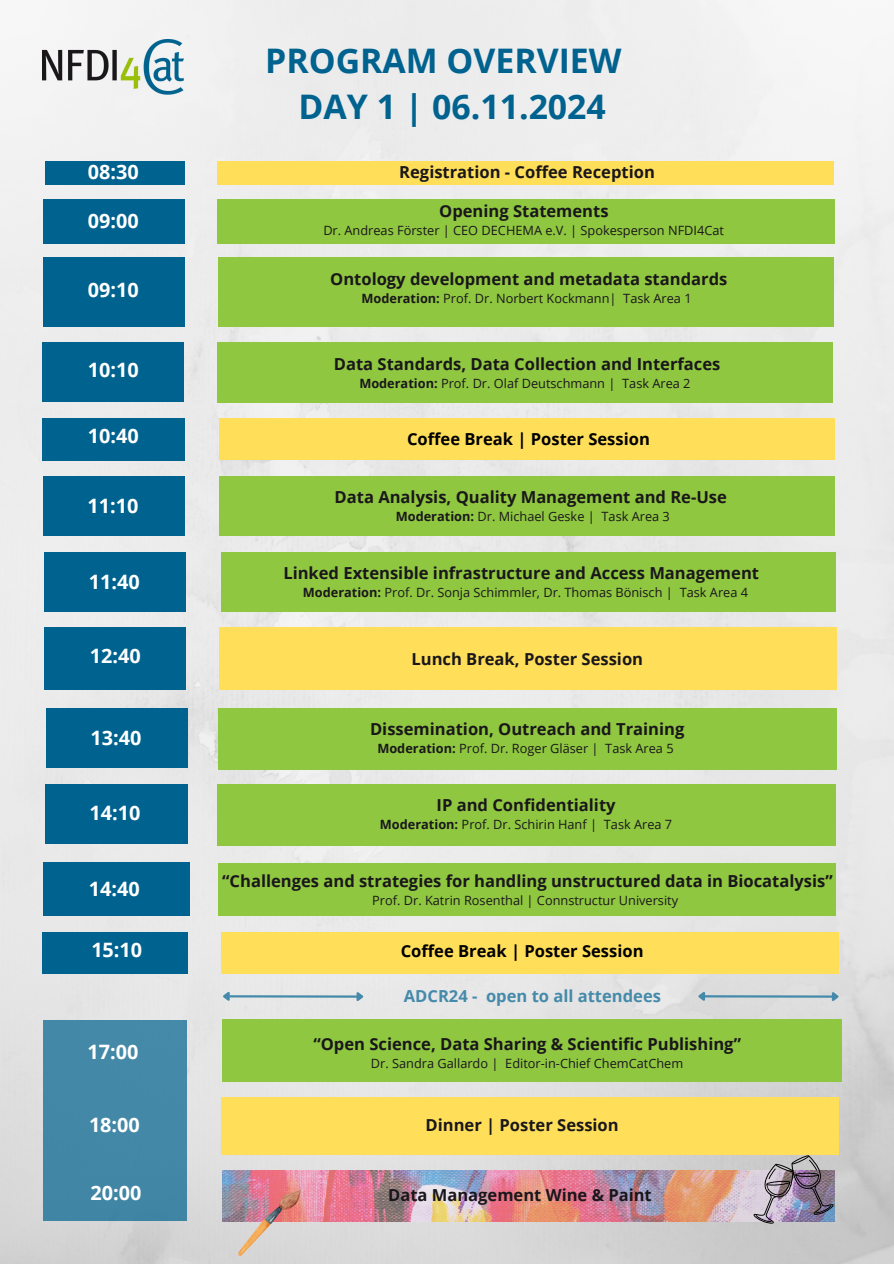
<style>
.page{position:relative;width:894px;height:1264px;background:#fff}
.page>*{position:absolute;margin:0;border:0;box-sizing:border-box;transform-origin:0 0}
.t1{font:700 33.9px/46.5px "Open Sans";color:#00628f;text-align:center}
.t2{font:700 19.8px "Open Sans";color:#fff}
.t3{font:700 16.5px "Open Sans";color:#1a171b}
.t4{font:700 16.5px "Open Sans";color:#000}
.t5{font:700 16.5px "Open Sans";color:#458aaa}
.t6{font:12.75px "Open Sans";color:#1a171b}
.s1{font-weight:700}
</style>
<div class="page">
<img style="left:0;top:0;width:893px;height:1263px">
<img style="left:43px;top:39px;width:140px;height:55px">
<div style="left:44px;top:199px;width:141px;height:45px;background:#00638f"></div>
<div style="left:45px;top:161px;width:139px;height:23px;background:#00628f"></div>
<div style="left:217px;top:161px;width:616px;height:23px;background:#ffde59"></div>
<div style="left:219px;top:627px;width:616px;height:63px;background:#ffde59"></div>
<div style="left:43px;top:1019px;width:144px;height:201px;background:#4388a7"></div>
<div style="left:45px;top:627px;width:141px;height:63px;background:#00638f"></div>
<div style="left:217px;top:199px;width:617px;height:45px;background:#8fc740"></div>
<div style="left:218px;top:257px;width:615px;height:69px;background:#8fc740"></div>
<div style="left:43px;top:257px;width:142px;height:69px;background:#00638f"></div>
<div style="left:44px;top:552px;width:142px;height:59px;background:#00638f"></div>
<div style="left:221px;top:552px;width:614px;height:59px;background:#8fc740"></div>
<div style="left:46px;top:708px;width:142px;height:59px;background:#00638f"></div>
<div style="left:219px;top:708px;width:617px;height:61px;background:#8fc740"></div>
<div style="left:45px;top:783px;width:143px;height:60px;background:#00638f"></div>
<div style="left:217px;top:783px;width:618px;height:62px;background:#8fc740"></div>
<div style="left:43px;top:861px;width:147px;height:54px;background:#00638f"></div>
<div style="left:221px;top:932px;width:617px;height:41px;background:#ffde59"></div>
<hr style="left:229px;top:995px;width:128px;height:2px;background:#458aaa">
<svg style="left:220px;top:989px;width:12px;height:15px"></svg>
<svg style="left:354px;top:990px;width:12px;height:14px"></svg>
<hr style="left:704px;top:995px;width:128px;height:2px;background:#458aaa">
<svg style="left:695px;top:989px;width:12px;height:15px"></svg>
<svg style="left:829px;top:990px;width:12px;height:14px"></svg>
<div style="left:218px;top:862px;width:617px;height:53px;background:#8fc740"></div>
<div style="left:218px;top:342px;width:614px;height:60px;background:#8fc740"></div>
<div style="left:42px;top:342px;width:142px;height:60px;background:#00638f"></div>
<div style="left:42px;top:418px;width:142px;height:42px;background:#00638f"></div>
<div style="left:219px;top:418px;width:615px;height:41px;background:#ffde59"></div>
<div style="left:43px;top:476px;width:142px;height:60px;background:#00638f"></div>
<div style="left:220px;top:476px;width:614px;height:59px;background:#8fc740"></div>
<div style="left:42px;top:932px;width:145px;height:41px;background:#00638f"></div>
<div style="left:223px;top:1019px;width:617px;height:62px;background:#8fc740"></div>
<div style="left:221px;top:1097px;width:617px;height:57px;background:#ffde59"></div>
<img style="left:222px;top:1170px;width:531px;height:51px">
<img style="left:238px;top:1189px;width:62px;height:66px">
<img style="left:753px;top:1154px;width:81px;height:69px">
<p class="t1" style="left:265px;top:36px;width:358px">PROGRAM OVERVIEW<br>DAY 1 | 06.11.2024</p>
<h2 class="t2" style="left:88px;top:158px;width:52px">08:30</h2>
<h2 class="t3" style="left:399px;top:161px;width:257px">Registration - Coffee Reception</h2>
<h2 class="t3" style="left:439px;top:199px;width:171px">Opening Statements</h2>
<p class="t6" style="left:323px;top:221px;width:402px">Dr. Andreas Förster | CEO DECHEMA e.V. | Spokesperson NFDI4Cat</p>
<h3 class="t2" style="left:88px;top:207px;width:52px">09:00</h3>
<h3 class="t2" style="left:88px;top:276px;width:52px">09:10</h3>
<h4 class="t3" style="left:330px;top:267px;width:398px">Ontology development and metadata standards</h4>
<h4 class="t6" style="left:361px;top:289px;width:331px"><span class="s1">Moderation:</span> Prof. Dr. Norbert Kockmann| Task Area 1</h4>
<h2 class="t2" style="left:88px;top:356px;width:52px">10:10</h2>
<h2 class="t3" style="left:334px;top:352px;width:388px">Data Standards, Data Collection and Interfaces</h2>
<h2 class="t6" style="left:359px;top:374px;width:332px"><span class="s1">Moderation:</span> Prof. Dr. Olaf Deutschmann | Task Area 2</h2>
<h2 class="t2" style="left:88px;top:422px;width:52px">10:40</h2>
<p class="t4" style="left:407px;top:428px;width:244px">Coffee Break | Poster Session</p>
<h1 class="t4" style="left:406px;top:374px;width:244px">Coffee Break | Poster Session</h1>
<p class="t2" style="left:87px;top:491px;width:52px">11:10</p>
<h4 class="t3" style="left:334px;top:485px;width:393px">Data Analysis, Quality Management and Re-Use</h4>
<h4 class="t6" style="left:395px;top:507px;width:275px"><span class="s1">Moderation:</span> Dr. Michael Geske | Task Area 3</h4>
<h2 class="t2" style="left:89px;top:567px;width:52px">11:40</h2>
<h3 class="t3" style="left:283px;top:561px;width:477px">Linked Extensible infrastructure and Access Management</h3>
<h3 class="t6" style="left:303px;top:583px;width:446px"><span class="s1">Moderation:</span> Prof. Dr. Sonja Schimmler, Dr. Thomas Bönisch | Task Area 4</h3>
<p class="t2" style="left:90px;top:642px;width:52px">12:40</p>
<h4 class="t3" style="left:411px;top:647px;width:233px">Lunch Break, Poster Session</h4>
<h2 class="t2" style="left:90px;top:723px;width:52px">13:40</h2>
<p class="t3" style="left:370px;top:717px;width:316px">Dissemination, Outreach and Training</p>
<p class="t6" style="left:377px;top:739px;width:298px"><span class="s1">Moderation:</span> Prof. Dr. Roger Gläser | Task Area 5</p>
<h4 class="t2" style="left:89px;top:799px;width:52px">14:10</h4>
<h2 class="t3" style="left:436px;top:793px;width:180px">IP and Confidentiality</h2>
<p class="t6" style="left:380px;top:815px;width:294px"><span class="s1">Moderation:</span> Prof. Dr. Schirin Hanf | Task Area 7</p>
<h4 class="t2" style="left:89px;top:874px;width:52px">14:40</h4>
<p class="t2" style="left:91px;top:935px;width:52px">15:10</p>
<h2 class="t2" style="left:87px;top:1037px;width:52px">17:00</h2>
<p class="t3" style="left:222px;top:869px;width:611px">“Challenges and strategies for handling unstructured data in Biocatalysis”</p>
<p class="t6" style="left:372px;top:891px;width:307px">Prof. Dr. Katrin Rosenthal | Connstructur University</p>
<h2 class="t4" style="left:400px;top:938px;width:244px">Coffee Break | Poster Session</h2>
<h3 class="t5" style="left:404px;top:984px;width:258px">ADCR24 - open to all attendees</h3>
<h4 class="t3" style="left:313px;top:1031px;width:429px">“Open Science, Data Sharing &amp; Scientific Publishing”</h4>
<h4 class="t6" style="left:371px;top:1053px;width:314px">Dr. Sandra Gallardo | Editor-in-Chief ChemCatChem</h4>
<h2 class="t2" style="left:89px;top:1110px;width:52px">18:00</h2>
<h2 class="t3" style="left:425px;top:1113px;width:195px">Dinner | Poster Session</h2>
<p class="t2" style="left:90px;top:1178px;width:52px">20:00</p>
<h2 class="t3" style="left:388px;top:1182px;width:265px">Data Management Wine &amp; Paint</h2>
</div>
